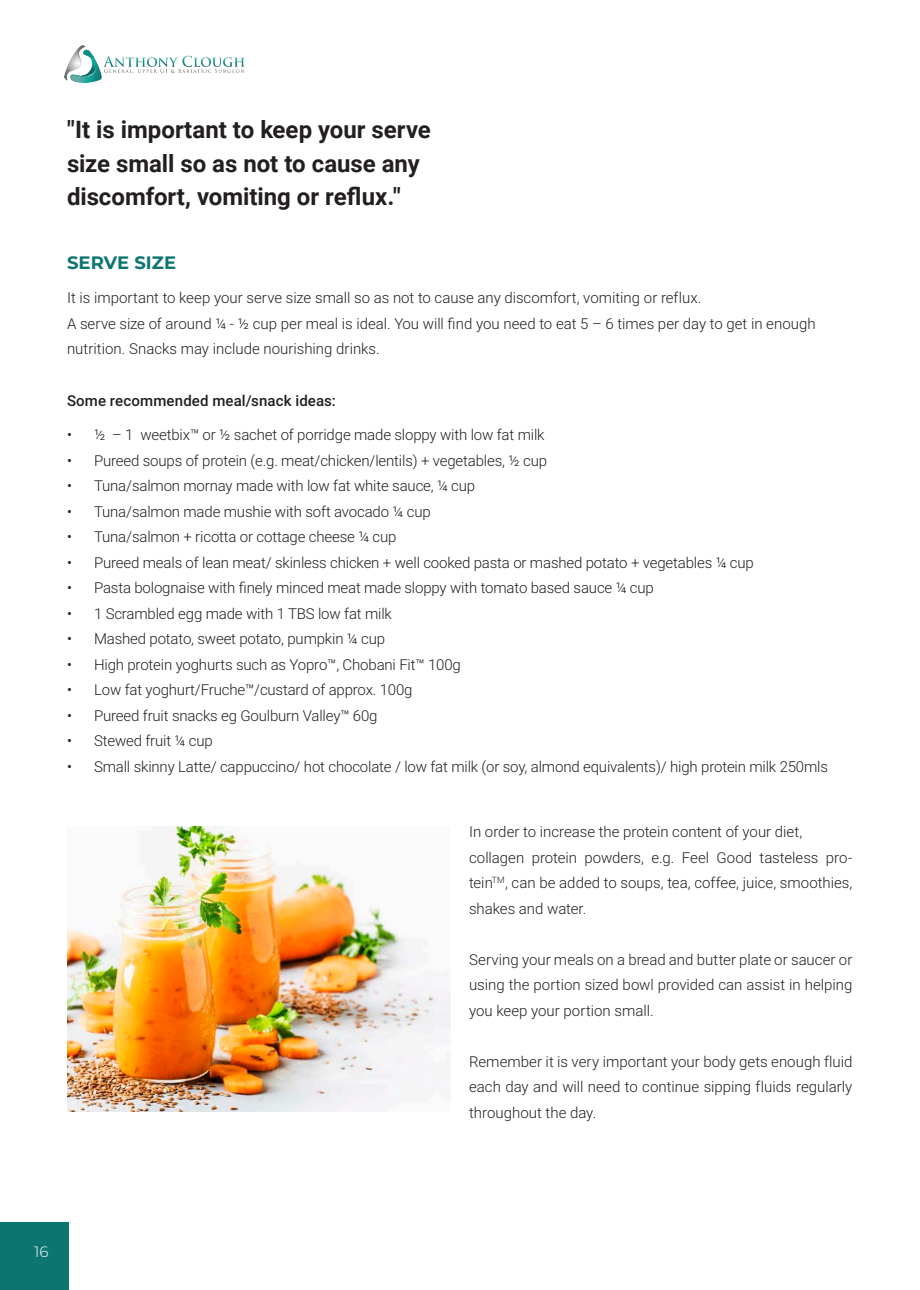
<style>
.page{position:relative;width:920px;height:1290px;background:#fff}
.page>*{position:absolute;margin:0;border:0;box-sizing:border-box;transform-origin:0 0}
.TXT{font:700 24px/33px "Roboto";color:#231f20}
.SUB{font:700 18px "Montserrat";letter-spacing:.005em;color:#0d7570}
.TXT-2{font:300 15px/25.5px "Roboto";letter-spacing:-.01em;color:#231f20;text-align:justify}
.TXT-3{font:500 15px "Roboto";letter-spacing:.01em;color:#231f20}
.t1{font:300 15px "Montserrat";color:#fff}
</style>
<div class="page">
<div style="left:0;top:1223px;width:68px;height:67px;background:#0d7570"></div>
<img style="left:64px;top:46px;width:181px;height:36px">
<img style="left:67px;top:826px;width:383px;height:286px">
<p class="TXT" style="left:67px;top:113px;width:365px">"It is important to keep your serve size small so as not to cause any discomfort, vomiting or reflux."</p>
<p class="SUB" style="left:67px;top:249px;width:111px">SERVE SIZE</p>
<p class="TXT-2" style="left:67px;top:284px;width:636px">It is important to keep your serve size small so as not to cause any discomfort, vomiting or reflux.</p>
<p class="TXT-2" style="left:67px;top:310px;width:750px">A serve size of around ¼ - ½ cup per meal is ideal. You will find you need to eat 5 – 6 times per day to get in enough</p>
<p class="TXT-2" style="left:67px;top:335px;width:314px">nutrition. Snacks may include nourishing drinks.</p>
<p class="TXT-3" style="left:67px;top:390px;width:270px">Some recommended meal/snack ideas:</p>
<p class="TXT-2" style="left:67px;top:422px;width:479px">• ½ – 1 weetbix™ or ½ sachet of porridge made sloppy with low fat milk</p>
<p class="TXT-2" style="left:67px;top:447px;width:481px">• Pureed soups of protein (e.g. meat/chicken/lentils) + vegetables, ½ cup</p>
<p class="TXT-2" style="left:67px;top:473px;width:410px">• Tuna/salmon mornay made with low fat white sauce, ¼ cup</p>
<p class="TXT-2" style="left:67px;top:498px;width:365px">• Tuna/salmon made mushie with soft avocado ¼ cup</p>
<p class="TXT-2" style="left:67px;top:524px;width:331px">• Tuna/salmon + ricotta or cottage cheese ¼ cup</p>
<p class="TXT-2" style="left:67px;top:549px;width:688px">• Pureed meals of lean meat/ skinless chicken + well cooked pasta or mashed potato + vegetables ¼ cup</p>
<p class="TXT-2" style="left:67px;top:575px;width:588px">• Pasta bolognaise with finely minced meat made sloppy with tomato based sauce ¼ cup</p>
<p class="TXT-2" style="left:67px;top:600px;width:326px">• 1 Scrambled egg made with 1 TBS low fat milk</p>
<p class="TXT-2" style="left:67px;top:626px;width:320px">• Mashed potato, sweet potato, pumpkin ¼ cup</p>
<p class="TXT-2" style="left:67px;top:651px;width:395px">• High protein yoghurts such as Yopro™, Chobani Fit™ 100g</p>
<p class="TXT-2" style="left:67px;top:677px;width:347px">• Low fat yoghurt/Fruche™/custard of approx. 100g</p>
<p class="TXT-2" style="left:67px;top:702px;width:312px">• Pureed fruit snacks eg Goulburn Valley™ 60g</p>
<p class="TXT-2" style="left:67px;top:728px;width:147px">• Stewed fruit ¼ cup</p>
<p class="TXT-2" style="left:67px;top:753px;width:763px">• Small skinny Latte/ cappuccino/ hot chocolate / low fat milk (or soy, almond equivalents)/ high protein milk 250mls</p>
<p class="TXT-2" style="left:469px;top:819px;width:335px">In order to increase the protein content of your diet,</p>
<p class="TXT-2" style="left:469px;top:844px;width:385px">collagen protein powders, e.g. Feel Good tasteless pro&shy;tein<sup>TM</sup>, can be added to soups, tea, coffee, juice, smoothies, shakes and water.</p>
<p class="TXT-2" style="left:469px;top:946px;width:385px">Serving your meals on a bread and butter plate or saucer or using the portion sized bowl provided can assist in helping you keep your portion small.</p>
<p class="TXT-2" style="left:469px;top:1048px;width:385px">Remember it is very important your body gets enough fluid each day and will need to continue sipping fluids regularly throughout the day.</p>
<p class="t1" style="left:34px;top:1241px;width:16px">16</p>
</div>
